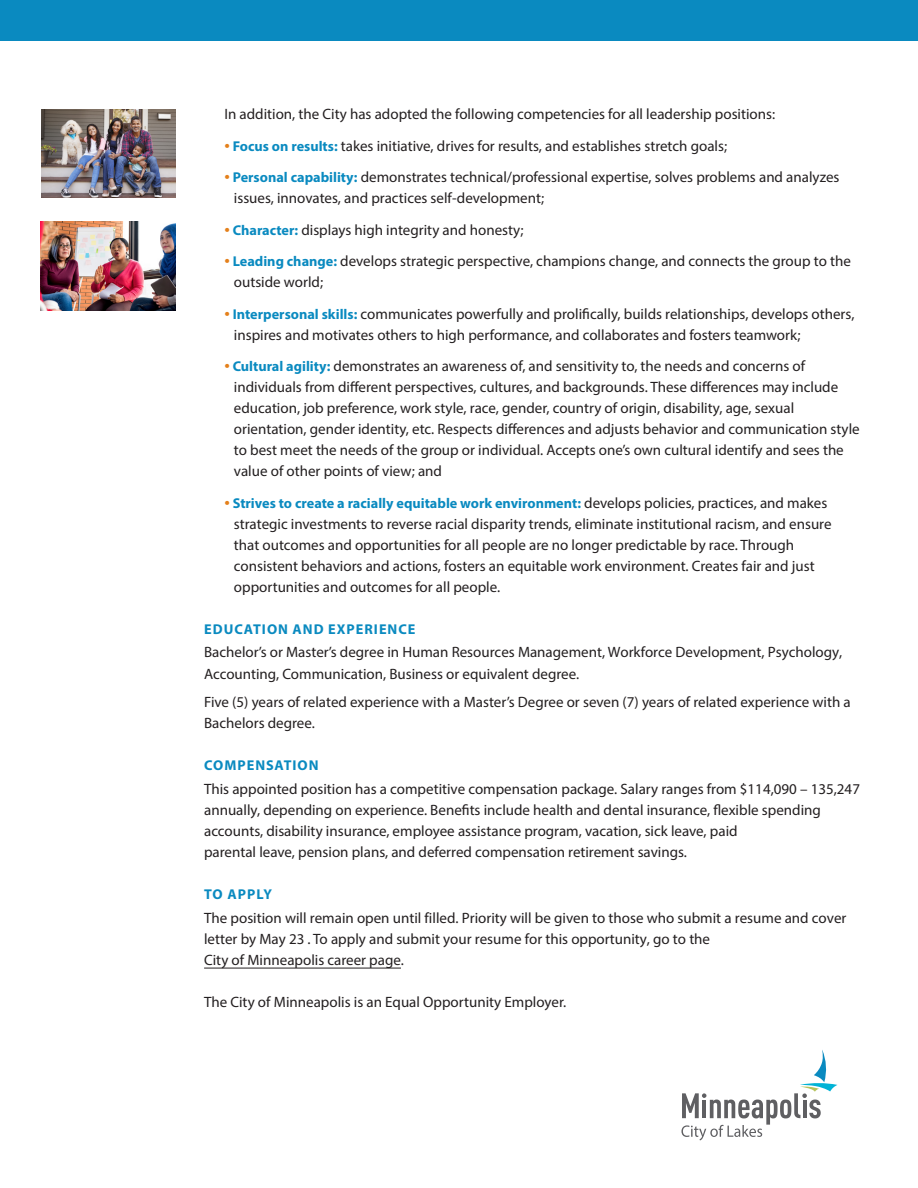
<style>
.page{position:relative;width:918px;height:1188px;background:#fff}
.page>*{position:absolute;margin:0;border:0;box-sizing:border-box;transform-origin:0 0}
.t1{font:15px/21px "Myriad Pro";color:#231f20}
.t2{font:700 14.25px "Myriad Pro";color:#0a8ac0}
.t3{font:700 14.25px "Myriad Pro";letter-spacing:.07em;color:#0a8ac0}
.s1{font-size:19.5px;color:#e4801b}
.s2{font-weight:700;font-size:14.25px;color:#0a8ac0}
.s3{font-weight:400;font-size:19.5px;color:#e4801b}
.s4{font-weight:400;font-size:15px;color:#231f20}
</style>
<div class="page">
<div style="left:0;top:0;width:918px;height:40px;background:#0a8ac0"></div>
<img style="left:40px;top:221px;width:135px;height:89px">
<img style="left:41px;top:109px;width:135px;height:89px">
<svg style="left:681px;top:1050px;width:156px;height:90px"></svg>
<hr style="left:204px;top:968px;width:197px;height:1px;background:#231f20">
<p class="t1" style="left:224px;top:103px;width:552px">In addition, the City has adopted the following competencies for all leadership positions:</p>
<p class="t1" style="left:224px;top:135px;width:504px"><span class="s1">•</span> <span class="s2">Focus on results:</span> takes initiative, drives for results, and establishes stretch goals;</p>
<p class="t1" style="left:224px;top:166px;width:617px"><span class="s1">•</span> <span class="s2">Personal capability:</span> demonstrates technical/professional expertise, solves problems and analyzes</p>
<p class="t1" style="left:234px;top:187px;width:312px">issues, innovates, and practices self-development;</p>
<p class="t1" style="left:224px;top:219px;width:301px"><span class="s1">•</span> <span class="s2">Character:</span> displays high integrity and honesty;</p>
<p class="t1" style="left:224px;top:250px;width:628px"><span class="s1">•</span> <span class="s2">Leading change:</span> develops strategic perspective, champions change, and connects the group to the</p>
<p class="t1" style="left:234px;top:271px;width:91px">outside world;</p>
<p class="t1" style="left:224px;top:303px;width:632px"><span class="s1">•</span> <span class="s2">Interpersonal skills:</span> communicates powerfully and prolifically, builds relationships, develops others,</p>
<p class="t1" style="left:234px;top:324px;width:568px">inspires and motivates others to high performance, and collaborates and fosters teamwork;</p>
<p class="t1" style="left:224px;top:355px;width:582px"><span class="s1">•</span> <span class="s2">Cultural agility:</span> demonstrates an awareness of, and sensitivity to, the needs and concerns of</p>
<p class="t1" style="left:234px;top:376px;width:606px">individuals from different perspectives, cultures, and backgrounds. These differences may include</p>
<p class="t1" style="left:234px;top:397px;width:562px">education, job preference, work style, race, gender, country of origin, disability, age, sexual</p>
<p class="t1" style="left:234px;top:418px;width:627px">orientation, gender identity, etc. Respects differences and adjusts behavior and communication style</p>
<p class="t1" style="left:234px;top:439px;width:611px">to best meet the needs of the group or individual. Accepts one’s own cultural identify and sees the</p>
<p class="t1" style="left:234px;top:460px;width:210px">value of other points of view; and</p>
<p class="t2" style="left:224px;top:494px;width:605px"><span class="s3">•</span> Strives to create a racially equitable work environment: <span class="s4">develops policies, practices, and makes</span></p>
<p class="t1" style="left:234px;top:513px;width:599px">strategic investments to reverse racial disparity trends, eliminate institutional racism, and ensure</p>
<p class="t1" style="left:234px;top:534px;width:562px">that outcomes and opportunities for all people are no longer predictable by race. Through</p>
<p class="t1" style="left:234px;top:555px;width:582px">consistent behaviors and actions, fosters an equitable work environment. Creates fair and just</p>
<p class="t1" style="left:234px;top:576px;width:268px">opportunities and outcomes for all people.</p>
<p class="t3" style="left:204px;top:620px;width:213px">EDUCATION AND EXPERIENCE</p>
<p class="t1" style="left:204px;top:641px;width:640px;line-height:21.6px">Bachelor’s or Master’s degree in Human Resources Management, Workforce Development, Psychology,<br>Accounting, Communication, Business or equivalent degree.</p>
<p class="t1" style="left:204px;top:691px;width:648px">Five (5) years of related experience with a Master’s Degree or seven (7) years of related experience with a<br>Bachelors degree.</p>
<p class="t3" style="left:204px;top:756px;width:116px">COMPENSATION</p>
<p class="t1" style="left:204px;top:778px;width:657px">This appointed position has a competitive compensation package. Salary ranges from $114,090 – 135,247 annually, depending on experience. Benefits include health and dental insurance, flexible spending accounts, disability insurance, employee assistance program, vacation, sick leave, paid<br>parental leave, pension plans, and deferred compensation retirement savings.</p>
<p class="t2" style="left:204px;top:885px;width:69px">TO APPLY</p>
<p class="t1" style="left:204px;top:907px;width:644px">The position will remain open until filled. Priority will be given to those who submit a resume and cover letter by May 23 . To apply and submit your resume for this opportunity, go to the<br>City of Minneapolis career page.</p>
<p class="t1" style="left:204px;top:991px;width:364px">The City of Minneapolis is an Equal Opportunity Employer.</p>
</div>
